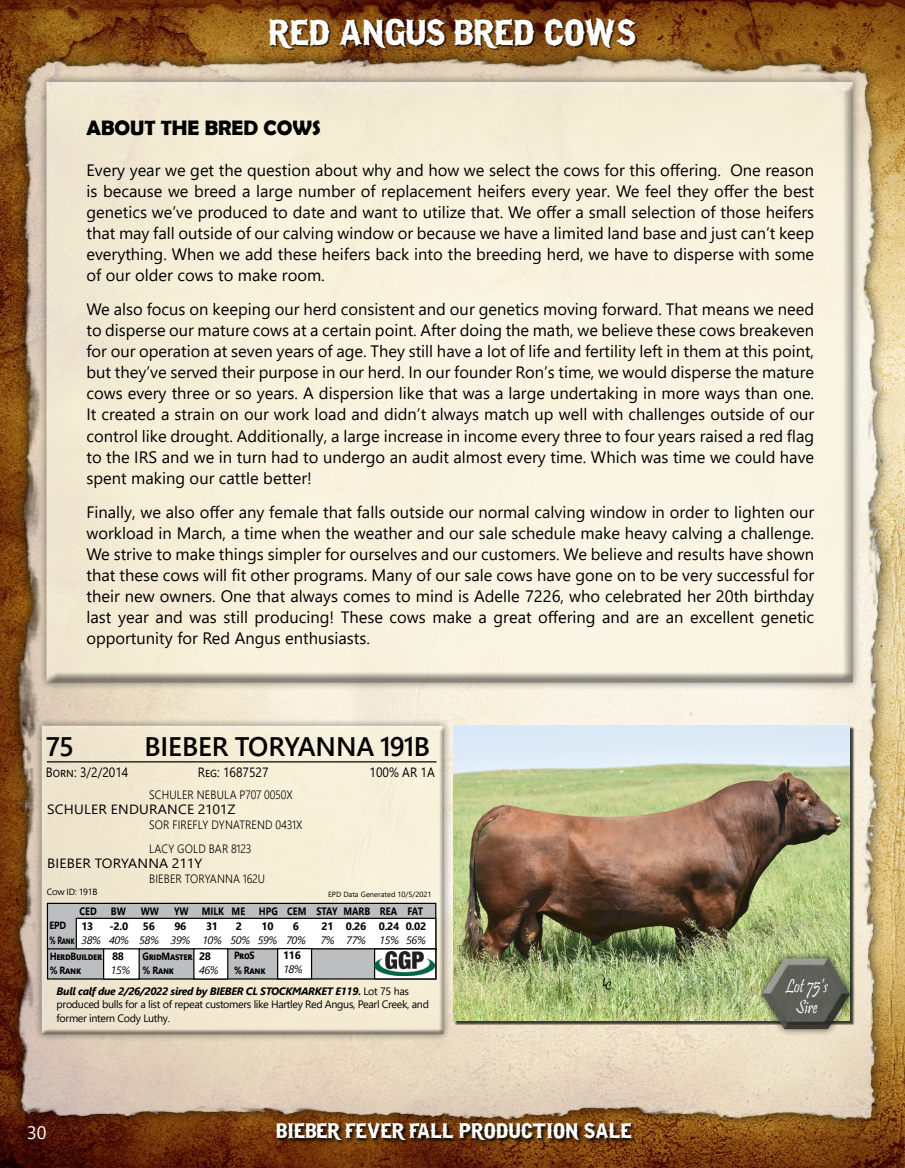
<style>
.page{position:relative;width:905px;height:1168px;background:#fff}
.page>*{position:absolute;margin:0;border:0;box-sizing:border-box;transform-origin:0 0}
.t1{font:700 36px "I.F.C.LOSBANDITOS";color:#fff}
.t2{font:600 26.85px "Segoe UI";letter-spacing:-.005em;color:#000}
.t3{font:700 21px "I.F.C.LOSBANDITOS";color:#fff}
.t4{font:700 21px "Berlin Sans FB Demi";color:#000}
.t5{font:19.5px/21px "Pristina";color:#fff;text-align:center;scale:.84 1}
.t6{font:18px "Segoe UI";color:#fff}
.t7{font:16.5px/21px "Segoe UI";color:#000;text-align:justify}
.t8{font:13.35px "Segoe UI";color:#000;scale:1.06 1}
.t9{font:13.35px "Segoe UI";color:#000;scale:.9 1}
.t10{font:300 12px/24.2px "Segoe UI";letter-spacing:.015em;color:#000;scale:.9 1}
.t11{font:10.65px/13.5px "Segoe UI";letter-spacing:-.03em;color:#000}
.t12{font:italic 700 10.65px/22px "Segoe UI";letter-spacing:-.03em;color:#000}
.t13{font:italic 10.65px "Segoe UI";letter-spacing:-.03em;color:#000}
.t14{font:700 10.65px "Segoe UI";letter-spacing:.005em;color:#000}
.t15{font:700 10.65px "Segoe UI";letter-spacing:.005em;color:#000;scale:.85 1}
.t16{font:700 10.5px/14.4px "Segoe UI";letter-spacing:-.03em;color:#000;scale:.87 1}
.t17{font:9px "Segoe UI";letter-spacing:-.03em;color:#000}
.t18{font:7.5px "Segoe UI";color:#000}
.s1{font-weight:400}
.s2{font-weight:400;font-style:normal}
</style>
<div class="page">
<img style="left:0;top:0;width:904px;height:1168px">
<div style="left:6px;top:44px;width:888px;height:1087px;background:#000;opacity:.97"></div>
<img style="left:303px;top:55px;width:276px;height:12px">
<svg style="left:275px;top:1121px;width:362px;height:25px;background:#552c09"></svg>
<div style="left:269px;top:18px;width:368px;height:32px;background:#000;opacity:.75"></div>
<div style="left:454px;top:726px;width:401px;height:299px;background:#000;opacity:.75"></div>
<img style="left:453px;top:725px;width:396px;height:295px">
<div style="left:755px;top:950px;width:102px;height:87px;background:#000;opacity:.75"></div>
<div style="left:760px;top:956px;width:92px;height:74px;background:#000;opacity:.75"></div>
<div style="left:34px;top:718px;width:417px;height:324px;background:#000;opacity:.75"></div>
<div style="left:40px;top:724px;width:405px;height:310px;background:#000;opacity:.75"></div>
<hr style="left:47px;top:761px;width:389px;height:1px;background:#000">
<div style="left:47px;top:903px;width:389px;height:46px;background:#bcbec0"></div>
<div style="left:47px;top:903px;width:389px;height:47px;border:1px solid #000"></div>
<div style="left:76px;top:918px;width:360px;height:31px;background:#fff"></div>
<div style="left:76px;top:917px;width:360px;height:33px;border:1px solid #000"></div>
<div style="left:48px;top:949px;width:388px;height:30px;background:#bcbec0"></div>
<div style="left:47px;top:948px;width:389px;height:31px;border:1px solid #000"></div>
<div style="left:104px;top:949px;width:35px;height:30px;background:#fff"></div>
<div style="left:103px;top:948px;width:37px;height:31px;border:1px solid #000"></div>
<div style="left:194px;top:949px;width:34px;height:30px;background:#fff"></div>
<div style="left:193px;top:948px;width:35px;height:31px;border:1px solid #000"></div>
<div style="left:374px;top:949px;width:62px;height:30px;background:#fff"></div>
<div style="left:374px;top:948px;width:62px;height:31px;border:1px solid #000"></div>
<img style="left:374px;top:951px;width:60px;height:25px">
<div style="left:278px;top:948px;width:33px;height:31px;background:#fff"></div>
<div style="left:277px;top:948px;width:35px;height:31px;border:1px solid #000"></div>
<div style="left:38px;top:74px;width:822px;height:616px;background:#000;opacity:.75"></div>
<div style="left:45px;top:82px;width:810px;height:601px;background:#000;opacity:.75"></div>
<h1 class="t1" style="left:269px;top:15px;width:368px">RED ANGUS BRED COWS</h1>
<p class="t4" style="left:86px;top:115px;width:236px">ABOUT THE BRED COWS</p>
<p class="t7" style="left:86px;top:158px;width:729px">Every year we get the question about why and how we select the cows for this offering. One reason is because we breed a large number of replacement heifers every year. We feel they offer the best genetics we’ve produced to date and want to utilize that. We offer a small selection of those heifers that may fall outside of our calving window or because we have a limited land base and just can’t keep everything. When we add these heifers back into the breeding herd, we have to disperse with some of our older cows to make room.</p>
<p class="t7" style="left:86px;top:298px;width:729px">We also focus on keeping our herd consistent and our genetics moving forward. That means we need to disperse our mature cows at a certain point. After doing the math, we believe these cows breakeven for our operation at seven years of age. They still have a lot of life and fertility left in them at this point, but they’ve served their purpose in our herd. In our founder Ron’s time, we would disperse the mature cows every three or so years. A dispersion like that was a large undertaking in more ways than one.<br>It created a strain on our work load and didn’t always match up well with challenges outside of our control like drought. Additionally, a large increase in income every three to four years raised a red flag to the IRS and we in turn had to undergo an audit almost every time. Which was time we could have spent making our cattle better!</p>
<p class="t7" style="left:86px;top:500px;width:729px">Finally, we also offer any female that falls outside our normal calving window in order to lighten our workload in March, a time when the weather and our sale schedule make heavy calving a challenge.<br>We strive to make things simpler for ourselves and our customers. We believe and results have shown that these cows will fit other programs. Many of our sale cows have gone on to be very successful for their new owners. One that always comes to mind is Adelle 7226, who celebrated her 20th birthday last year and was still producing! These cows make a great offering and are an excellent genetic opportunity for Red Angus enthusiasts.</p>
<h2 class="t2" style="left:46px;top:721px;width:30px">75</h2>
<h2 class="t2" style="left:144px;top:721px;width:287px">BIEBER TORYANNA 191B</h2>
<p class="t9" style="left:46px;top:760px;width:93px">Born: 3/2/2014</p>
<p class="t9" style="left:198px;top:760px;width:80px">Reg: 1687527</p>
<p class="t9" style="left:369px;top:760px;width:74px">100% AR 1A</p>
<p class="t10" style="left:149px;top:782px;width:161px">SCHULER NEBULA P707 0050X</p>
<p class="t8" style="left:47px;top:797px;width:179px">SCHULER ENDURANCE 2101Z</p>
<p class="t10" style="left:149px;top:811px;width:172px">SOR FIREFLY DYNATREND 0431X<br>LACY GOLD BAR 8123</p>
<p class="t8" style="left:47px;top:850px;width:148px">BIEBER TORYANNA 211Y</p>
<p class="t10" style="left:149px;top:865px;width:130px">BIEBER TORYANNA 162U</p>
<p class="t17" style="left:47px;top:883px;width:52px">Cow ID: 191B</p>
<p class="t15" style="left:79px;top:901px;width:22px">CED</p>
<p class="t15" style="left:111px;top:901px;width:19px">BW</p>
<p class="t15" style="left:141px;top:901px;width:23px">WW</p>
<p class="t15" style="left:174px;top:901px;width:85px">YW MILK ME</p>
<p class="t15" style="left:259px;top:901px;width:195px">HPG CEM STAY MARB REA FAT</p>
<p class="t16" style="left:50px;top:917px;width:30px">EPD % Rank</p>
<p class="t14" style="left:81px;top:916px;width:13px">13</p>
<p class="t14" style="left:110px;top:916px;width:20px">-2.0</p>
<p class="t14" style="left:143px;top:916px;width:13px">56</p>
<p class="t14" style="left:174px;top:916px;width:13px">96</p>
<p class="t14" style="left:206px;top:916px;width:13px">31</p>
<p class="t14" style="left:236px;top:916px;width:8px">2</p>
<p class="t14" style="left:261px;top:916px;width:13px">10</p>
<p class="t14" style="left:293px;top:916px;width:8px">6</p>
<p class="t14" style="left:321px;top:916px;width:106px">21 0.26 0.24 0.02</p>
<p class="t18" style="left:328px;top:887px;width:105px">EPD Data Generated 10/5/2021</p>
<p class="t13" style="left:81px;top:930px;width:226px">38% 40% 58% 39% 10% 50% 59% 70%</p>
<p class="t13" style="left:320px;top:930px;width:107px">7% 77% 15% 56%</p>
<p class="t16" style="left:50px;top:948px;width:62px">HerdBuilder % Rank</p>
<p class="t16" style="left:143px;top:948px;width:59px">GridMaster % Rank</p>
<p class="t16" style="left:234px;top:947px;width:38px">ProS<br>% Rank</p>
<p class="t14" style="left:283px;top:945px;width:19px">116</p>
<p class="t14" style="left:112px;top:946px;width:13px">88</p>
<p class="t13" style="left:110px;top:960px;width:21px">15%</p>
<p class="t14" style="left:199px;top:946px;width:13px">28</p>
<p class="t13" style="left:199px;top:960px;width:21px">46%</p>
<p class="t12" style="left:57px;top:956px;width:354px;text-indent:226px"><span class="s1">18%<br></span>Bull calf due 2/26/2022 sired by BIEBER CL STOCKMARKET E119. <span class="s2">Lot 75 has</span></p>
<p class="t11" style="left:57px;top:996px;width:374px">produced bulls for a list of repeat customers like Hartley Red Angus, Pearl Creek, and former intern Cody Luthy.</p>
<p class="t6" style="left:27px;top:1115px;width:21px">30</p>
<p class="t3" style="left:276px;top:1121px;width:357px">BIEBER FEVER FALL PRODUCTION SALE</p>
<p class="t5" style="left:785px;top:978px;width:52px">Lot 75’s<br>Sire</p>
</div>
